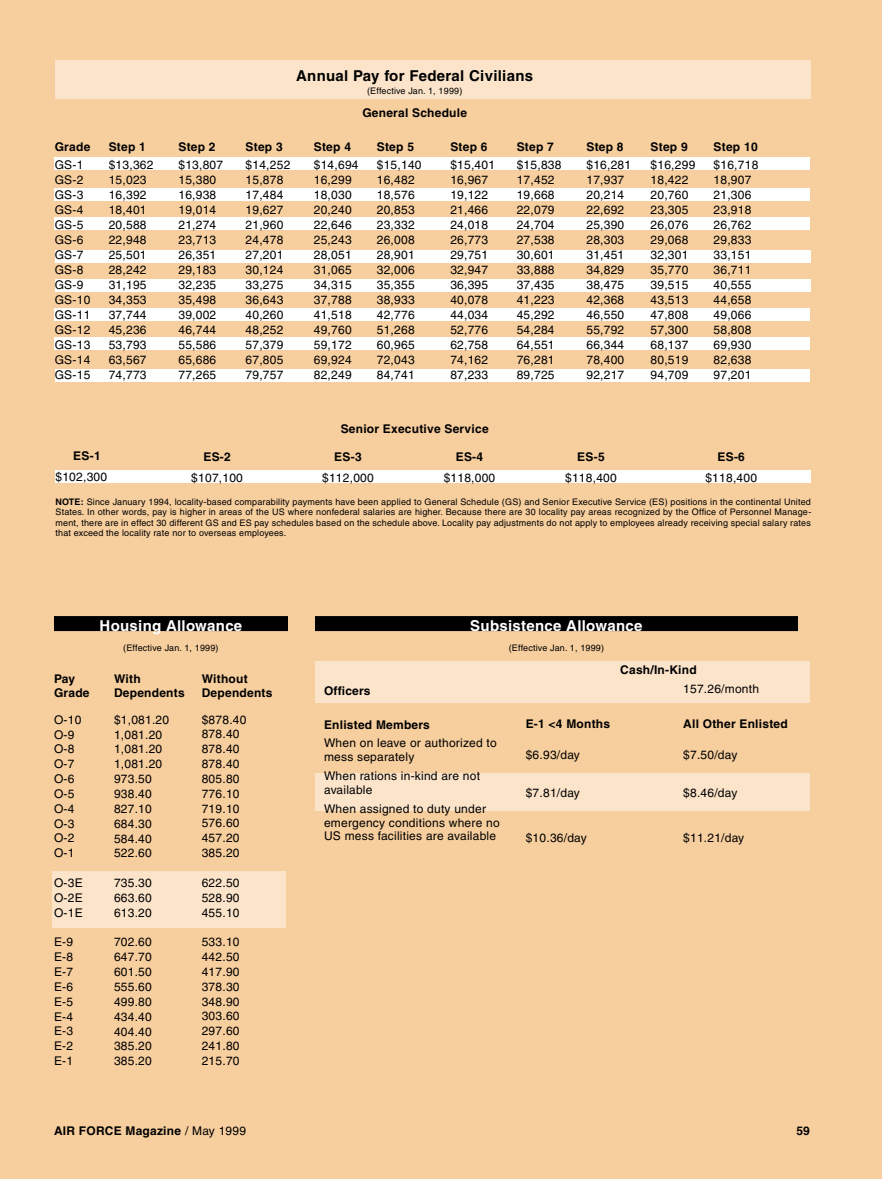
<style>
.page{position:relative;width:882px;height:1179px;background:#f7ce9e}
.page>*{position:absolute;margin:0;border:0;box-sizing:border-box;transform-origin:0 0}
.t1{font:700 15px "Helvetica";letter-spacing:.02em;color:#fff}
.t2{font:700 15px "Helvetica";letter-spacing:.02em;color:#000}
.t3{font:12px/15px "Helvetica";letter-spacing:.02em;color:#000}
.t4{font:700 12px/13.5px "Helvetica";letter-spacing:.02em;color:#000}
.t5{font:9px/10.5px "Helvetica";letter-spacing:.02em;color:#000;text-align:justify}
.s1{font-weight:700}
.s2{font-weight:400}
</style>
<div class="page">
<div style="left:54px;top:616px;width:234px;height:15px;background:#000"></div>
<div style="left:52px;top:872px;width:234px;height:56px;background:#fbe4ca"></div>
<div style="left:315px;top:773px;width:495px;height:38px;background:#fbe4ca"></div>
<div style="left:315px;top:662px;width:495px;height:42px;background:#fbe4ca"></div>
<div style="left:315px;top:616px;width:483px;height:15px;background:#000"></div>
<div style="left:54px;top:157px;width:756px;height:13px;background:#fff"></div>
<div style="left:54px;top:188px;width:756px;height:13px;background:#fff"></div>
<div style="left:54px;top:218px;width:756px;height:12px;background:#fff"></div>
<div style="left:55px;top:250px;width:756px;height:12px;background:#fff"></div>
<div style="left:55px;top:279px;width:756px;height:13px;background:#fff"></div>
<div style="left:54px;top:308px;width:756px;height:13px;background:#fff"></div>
<div style="left:54px;top:338px;width:756px;height:12px;background:#fff"></div>
<div style="left:56px;top:369px;width:754px;height:13px;background:#fff"></div>
<div style="left:56px;top:60px;width:756px;height:39px;background:#fbe4ca"></div>
<div style="left:55px;top:470px;width:756px;height:13px;background:#fff"></div>
<p class="t4" style="left:55px;top:140px;width:37px">Grade</p>
<p class="t3" style="left:55px;top:158px;width:37px">GS-1<br>GS-2<br>GS-3<br>GS-4<br>GS-5<br>GS-6<br>GS-7<br>GS-8<br>GS-9<br>GS-10<br>GS-11<br>GS-12<br>GS-13<br>GS-14<br>GS-15</p>
<p class="t4" style="left:109px;top:140px;width:39px">Step 1</p>
<p class="t3" style="left:109px;top:158px;width:46px">$13,362<br>15,023<br>16,392<br>18,401<br>20,588<br>22,948<br>25,501<br>28,242<br>31,195<br>34,353<br>37,744<br>45,236<br>53,793<br>63,567<br>74,773</p>
<p class="t4" style="left:73px;top:449px;width:29px">ES-1</p>
<p class="t3" style="left:56px;top:470px;width:53px">$102,300</p>
<p class="t4" style="left:178px;top:140px;width:39px">Step 2</p>
<p class="t3" style="left:178px;top:158px;width:46px">$13,807<br>15,380<br>16,938<br>19,014<br>21,274<br>23,713<br>26,351<br>29,183<br>32,235<br>35,498<br>39,002<br>46,744<br>55,586<br>65,686<br>77,265</p>
<p class="t2" style="left:296px;top:67px;width:238px">Annual Pay for Federal Civilians</p>
<p class="t5" style="left:367px;top:86px;width:97px">(Effective Jan. 1, 1999)</p>
<p class="t4" style="left:362px;top:106px;width:106px">General Schedule</p>
<p class="t4" style="left:246px;top:140px;width:39px">Step 3</p>
<p class="t3" style="left:246px;top:158px;width:46px">$14,252<br>15,878<br>17,484<br>19,627<br>21,960<br>24,478<br>27,201<br>30,124<br>33,275<br>36,643<br>40,260<br>48,252<br>57,379<br>67,805<br>79,757</p>
<p class="t4" style="left:314px;top:140px;width:39px">Step 4</p>
<p class="t3" style="left:314px;top:158px;width:46px">$14,694<br>16,299<br>18,030<br>20,240<br>22,646<br>25,243<br>28,051<br>31,065<br>34,315<br>37,788<br>41,518<br>49,760<br>59,172<br>69,924<br>82,249</p>
<p class="t4" style="left:377px;top:140px;width:39px">Step 5</p>
<p class="t3" style="left:377px;top:158px;width:46px">$15,140<br>16,482<br>18,576<br>20,853<br>23,332<br>26,008<br>28,901<br>32,006<br>35,355<br>38,933<br>42,776<br>51,268<br>60,965<br>72,043<br>84,741</p>
<p class="t4" style="left:450px;top:140px;width:39px">Step 6</p>
<p class="t3" style="left:450px;top:158px;width:46px">$15,401<br>16,967<br>19,122<br>21,466<br>24,018<br>26,773<br>29,751<br>32,947<br>36,395<br>40,078<br>44,034<br>52,776<br>62,758<br>74,162<br>87,233</p>
<p class="t4" style="left:341px;top:422px;width:149px">Senior Executive Service</p>
<p class="t4" style="left:517px;top:140px;width:39px">Step 7</p>
<p class="t3" style="left:517px;top:158px;width:46px">$15,838<br>17,452<br>19,668<br>22,079<br>24,704<br>27,538<br>30,601<br>33,888<br>37,435<br>41,223<br>45,292<br>54,284<br>64,551<br>76,281<br>89,725</p>
<p class="t4" style="left:586px;top:140px;width:39px">Step 8</p>
<p class="t3" style="left:586px;top:158px;width:46px">$16,281<br>17,937<br>20,214<br>22,692<br>25,390<br>28,303<br>31,451<br>34,829<br>38,475<br>42,368<br>46,550<br>55,792<br>66,344<br>78,400<br>92,217</p>
<p class="t4" style="left:203px;top:450px;width:29px">ES-2</p>
<p class="t3" style="left:191px;top:470px;width:53px">$107,100</p>
<p class="t4" style="left:334px;top:450px;width:29px">ES-3</p>
<p class="t3" style="left:322px;top:470px;width:53px">$112,000</p>
<p class="t4" style="left:456px;top:450px;width:29px">ES-4</p>
<p class="t3" style="left:444px;top:470px;width:53px">$118,000</p>
<p class="t4" style="left:577px;top:450px;width:29px">ES-5</p>
<p class="t3" style="left:565px;top:470px;width:53px">$118,400</p>
<p class="t4" style="left:651px;top:140px;width:39px">Step 9</p>
<p class="t3" style="left:651px;top:158px;width:46px">$16,299<br>18,422<br>20,760<br>23,305<br>26,076<br>29,068<br>32,301<br>35,770<br>39,515<br>43,513<br>47,808<br>57,300<br>68,137<br>80,519<br>94,709</p>
<p class="t4" style="left:714px;top:140px;width:46px">Step 10</p>
<p class="t3" style="left:714px;top:158px;width:46px">$16,718<br>18,907<br>21,306<br>23,918<br>26,762<br>29,833<br>33,151<br>36,711<br>40,555<br>44,658<br>49,066<br>58,808<br>69,930<br>82,638<br>97,201</p>
<p class="t4" style="left:718px;top:450px;width:29px">ES-6</p>
<p class="t3" style="left:705px;top:470px;width:53px">$118,400</p>
<p class="t5" style="left:56px;top:497px;width:757px"><span class="s1">NOTE:</span> Since January 1994, locality-based comparability payments have been applied to General Schedule (GS) and Senior Executive Service (ES) positions in the continental United States. In other words, pay is higher in areas of the US where nonfederal salaries are higher. Because there are 30 locality pay areas recognized by the Office of Personnel Manage&shy;ment, there are in effect 30 different GS and ES pay schedules based on the schedule above. Locality pay adjustments do not apply to employees already receiving special salary rates that exceed the locality rate nor to overseas employees.</p>
<p class="t4" style="left:54px;top:672px;width:37px">Pay<br>Grade</p>
<p class="t3" style="left:54px;top:712px;width:29px">O-10<br>O-9<br>O-8<br>O-7<br>O-6<br>O-5<br>O-4<br>O-3<br>O-2<br>O-1</p>
<p class="t3" style="left:54px;top:875px;width:30px;text-align:justify">O-3E O-2E O-1E</p>
<p class="t3" style="left:54px;top:935px;width:21px;text-align:justify">E-9<br>E-8<br>E-7<br>E-6<br>E-5<br>E-4<br>E-3<br>E-2<br>E-1</p>
<p class="t1" style="left:100px;top:617px;width:144px">Housing Allowance</p>
<p class="t5" style="left:123px;top:642px;width:97px">(Effective Jan. 1, 1999)</p>
<p class="t4" style="left:114px;top:672px;width:72px">With<br>Dependents</p>
<p class="t3" style="left:114px;top:712px;width:57px">$1,081.20<br>1,081.20<br>1,081.20<br>1,081.20<br>973.50<br>938.40<br>827.10<br>684.30<br>584.40<br>522.60</p>
<p class="t3" style="left:114px;top:875px;width:39px;text-align:justify">735.30<br>663.60<br>613.20</p>
<p class="t3" style="left:114px;top:935px;width:39px;text-align:justify">702.60<br>647.70<br>601.50<br>555.60<br>499.80<br>434.40<br>404.40<br>385.20<br>385.20</p>
<p class="t4" style="left:202px;top:672px;width:72px">Without<br>Dependents</p>
<p class="t3" style="left:202px;top:712px;width:46px">$878.40<br>878.40<br>878.40<br>878.40<br>805.80<br>776.10<br>719.10<br>576.60<br>457.20<br>385.20</p>
<p class="t3" style="left:202px;top:875px;width:39px;text-align:justify">622.50<br>528.90<br>455.10</p>
<p class="t3" style="left:202px;top:935px;width:39px;text-align:justify">533.10<br>442.50<br>417.90<br>378.30<br>348.90<br>303.60<br>297.60<br>241.80<br>215.70</p>
<p class="t1" style="left:470px;top:617px;width:174px">Subsistence Allowance</p>
<p class="t5" style="left:509px;top:642px;width:97px">(Effective Jan. 1, 1999)</p>
<p class="t4" style="left:324px;top:684px;width:48px">Officers</p>
<p class="t4" style="left:324px;top:718px;width:107px">Enlisted Members</p>
<p class="t3" style="left:324px;top:736px;width:174px;line-height:13.5px">When on leave or authorized to mess separately</p>
<p class="t3" style="left:324px;top:769px;width:158px;line-height:13.5px">When rations in-kind are not available</p>
<p class="t3" style="left:324px;top:802px;width:177px;line-height:13.5px">When assigned to duty under emergency conditions where no<br>US mess facilities are available</p>
<p class="t4" style="left:526px;top:717px;width:86px">E-1 &lt;4 Months</p>
<p class="t3" style="left:526px;top:748px;width:56px">$6.93/day</p>
<p class="t3" style="left:526px;top:785px;width:56px">$7.81/day</p>
<p class="t3" style="left:526px;top:830px;width:63px">$10.36/day</p>
<p class="t4" style="left:620px;top:663px;width:78px">Cash/In-Kind</p>
<p class="t3" style="left:683px;top:682px;width:77px">157.26/month</p>
<p class="t4" style="left:683px;top:717px;width:106px">All Other Enlisted</p>
<p class="t3" style="left:683px;top:748px;width:56px">$7.50/day</p>
<p class="t3" style="left:683px;top:785px;width:56px">$8.46/day</p>
<p class="t3" style="left:683px;top:830px;width:63px">$11.21/day</p>
<p class="t4" style="left:54px;top:1124px;width:194px">AIR FORCE Magazine <span class="s2">/ May 1999</span></p>
<p class="t4" style="left:797px;top:1124px;width:15px">59</p>
</div>
